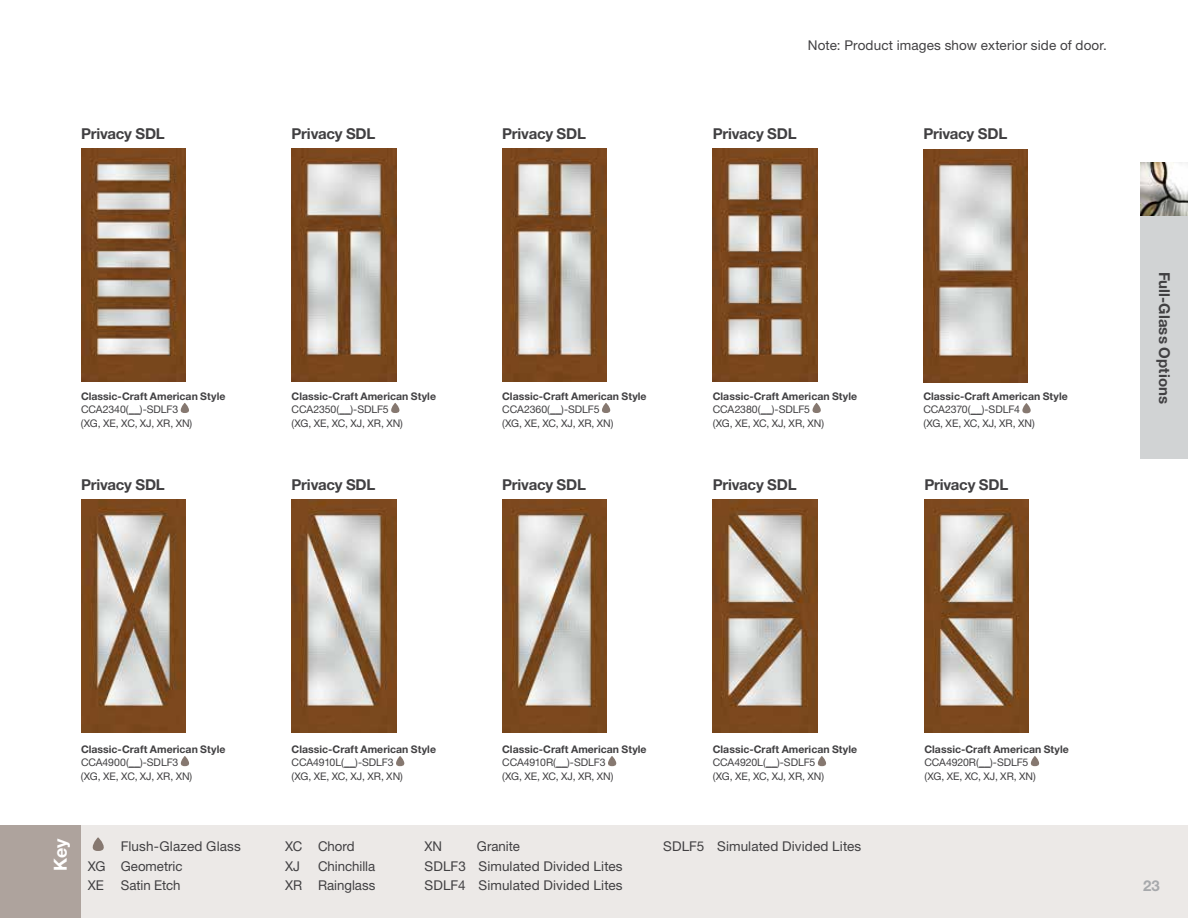
<style>
.page{position:relative;width:1188px;height:918px;background:#fff}
.page>*{position:absolute;margin:0;border:0;box-sizing:border-box;transform-origin:0 0}
.t1{font:700 18px "Helvetica Neue LT Std";color:#fff}
.t2{font:700 15px "Helvetica Neue LT Std";letter-spacing:-.015em;color:#414042}
.t3{font:700 15px "Helvetica Neue LT Std";letter-spacing:.005em;color:#414042}
.t4{font:700 15px "Helvetica Neue LT Std";color:#a7a9ac}
.t5{font:13.5px/19.8px "Helvetica Neue LT Std";letter-spacing:.005em;color:#414042}
.t6{font:10.5px/13.5px "Helvetica Neue LT Std";letter-spacing:-.01em;color:#414042}
.s1{font-weight:700}
</style>
<div class="page">
<div style="left:81px;top:826px;width:1107px;height:92px;background:#ece9e7"></div>
<svg style="left:92px;top:837px;width:12px;height:14px"></svg>
<div style="left:0;top:826px;width:81px;height:92px;background:#aea39d"></div>
<svg style="left:180px;top:403px;width:9px;height:10px"></svg>
<img style="left:81px;top:149px;width:104px;height:233px">
<svg style="left:339px;top:414px;width:12px;height:1px"></svg>
<svg style="left:391px;top:403px;width:9px;height:10px"></svg>
<img style="left:292px;top:149px;width:104px;height:233px">
<svg style="left:812px;top:403px;width:9px;height:10px"></svg>
<img style="left:713px;top:149px;width:104px;height:233px">
<svg style="left:602px;top:403px;width:9px;height:10px"></svg>
<img style="left:502px;top:149px;width:105px;height:233px">
<svg style="left:1022px;top:403px;width:9px;height:10px"></svg>
<img style="left:923px;top:149px;width:105px;height:233px">
<img style="left:1141px;top:162px;width:47px;height:54px">
<div style="left:1141px;top:216px;width:47px;height:243px;background:#d1d3d4"></div>
<svg style="left:817px;top:756px;width:10px;height:10px"></svg>
<img style="left:713px;top:500px;width:104px;height:233px">
<svg style="left:608px;top:756px;width:9px;height:10px"></svg>
<img style="left:502px;top:500px;width:105px;height:233px">
<svg style="left:180px;top:756px;width:10px;height:10px"></svg>
<img style="left:81px;top:500px;width:104px;height:233px">
<svg style="left:396px;top:756px;width:9px;height:10px"></svg>
<img style="left:292px;top:500px;width:104px;height:233px">
<svg style="left:1030px;top:756px;width:10px;height:10px"></svg>
<img style="left:924px;top:500px;width:105px;height:233px">
<p class="t5" style="left:808px;top:35px;width:301px">Note: Product images show exterior side of door.</p>
<h2 class="t2" style="left:81px;top:124px;width:85px">Privacy SDL</h2>
<h2 class="t2" style="left:292px;top:124px;width:85px">Privacy SDL</h2>
<h2 class="t2" style="left:502px;top:124px;width:85px">Privacy SDL</h2>
<h2 class="t2" style="left:713px;top:124px;width:85px">Privacy SDL</h2>
<h2 class="t2" style="left:923px;top:125px;width:85px">Privacy SDL</h2>
<p class="t6" style="left:81px;top:389px;width:146px"><span class="s1">Classic-Craft American Style<br></span>CCA2340(<span class="s1">__</span>)-SDLF3<br>(XG, XE, XC, XJ, XR, XN)</p>
<p class="t6" style="left:292px;top:389px;width:146px"><span class="s1">Classic-Craft American Style<br></span>CCA2350(<span class="s1">__</span>)-SDLF5<br>(XG, XE, XC, XJ, XR, XN)</p>
<p class="t6" style="left:502px;top:389px;width:146px"><span class="s1">Classic-Craft American Style<br></span>CCA2360(<span class="s1">__</span>)-SDLF5<br>(XG, XE, XC, XJ, XR, XN)</p>
<p class="t6" style="left:713px;top:389px;width:146px"><span class="s1">Classic-Craft American Style<br></span>CCA2380(<span class="s1">__</span>)-SDLF5<br>(XG, XE, XC, XJ, XR, XN)</p>
<p class="t6" style="left:923px;top:389px;width:146px"><span class="s1">Classic-Craft American Style<br></span>CCA2370(<span class="s1">__</span>)-SDLF4<br>(XG, XE, XC, XJ, XR, XN)</p>
<h2 class="t3" style="left:1174px;top:272px;width:134px;rotate:90deg">Full-Glass Options</h2>
<h2 class="t2" style="left:81px;top:475px;width:85px">Privacy SDL</h2>
<h2 class="t2" style="left:292px;top:475px;width:85px">Privacy SDL</h2>
<h2 class="t2" style="left:502px;top:475px;width:85px">Privacy SDL</h2>
<h2 class="t2" style="left:713px;top:475px;width:85px">Privacy SDL</h2>
<h2 class="t2" style="left:924px;top:475px;width:85px">Privacy SDL</h2>
<p class="t6" style="left:81px;top:742px;width:146px"><span class="s1">Classic-Craft American Style<br></span>CCA4900(<span class="s1">__</span>)-SDLF3<br>(XG, XE, XC, XJ, XR, XN)</p>
<p class="t6" style="left:292px;top:742px;width:146px"><span class="s1">Classic-Craft American Style<br></span>CCA4910L(<span class="s1">__</span>)-SDLF3<br>(XG, XE, XC, XJ, XR, XN)</p>
<p class="t6" style="left:502px;top:742px;width:146px"><span class="s1">Classic-Craft American Style<br></span>CCA4910R(<span class="s1">__</span>)-SDLF3<br>(XG, XE, XC, XJ, XR, XN)</p>
<p class="t6" style="left:713px;top:742px;width:146px"><span class="s1">Classic-Craft American Style<br></span>CCA4920L(<span class="s1">__</span>)-SDLF5<br>(XG, XE, XC, XJ, XR, XN)</p>
<h1 class="t1" style="left:49px;top:871px;width:33px;rotate:-90deg">Key</h1>
<p class="t5" style="left:88px;top:836px;width:155px;text-indent:33px">Flush-Glazed Glass<br>XG Geometric<br>XE Satin Etch</p>
<p class="t5" style="left:285px;top:836px;width:71px">XC Chord<br>XJ</p>
<p class="t5" style="left:285px;top:856px;width:92px;text-align:right">Chinchilla<br>XR Rainglass</p>
<p class="t5" style="left:424px;top:836px;width:200px;text-indent:52px">Granite<br>SDLF3 Simulated Divided Lites<br>SDLF4 Simulated Divided Lites</p>
<p class="t5" style="left:663px;top:836px;width:200px">SDLF5 Simulated Divided Lites</p>
<p class="t5" style="left:424px;top:836px;width:19px">XN</p>
<p class="t6" style="left:924px;top:742px;width:146px"><span class="s1">Classic-Craft American Style<br></span>CCA4920R(<span class="s1">__</span>)-SDLF5<br>(XG, XE, XC, XJ, XR, XN)</p>
<h2 class="t4" style="left:1143px;top:876px;width:18px">23</h2>
</div>
